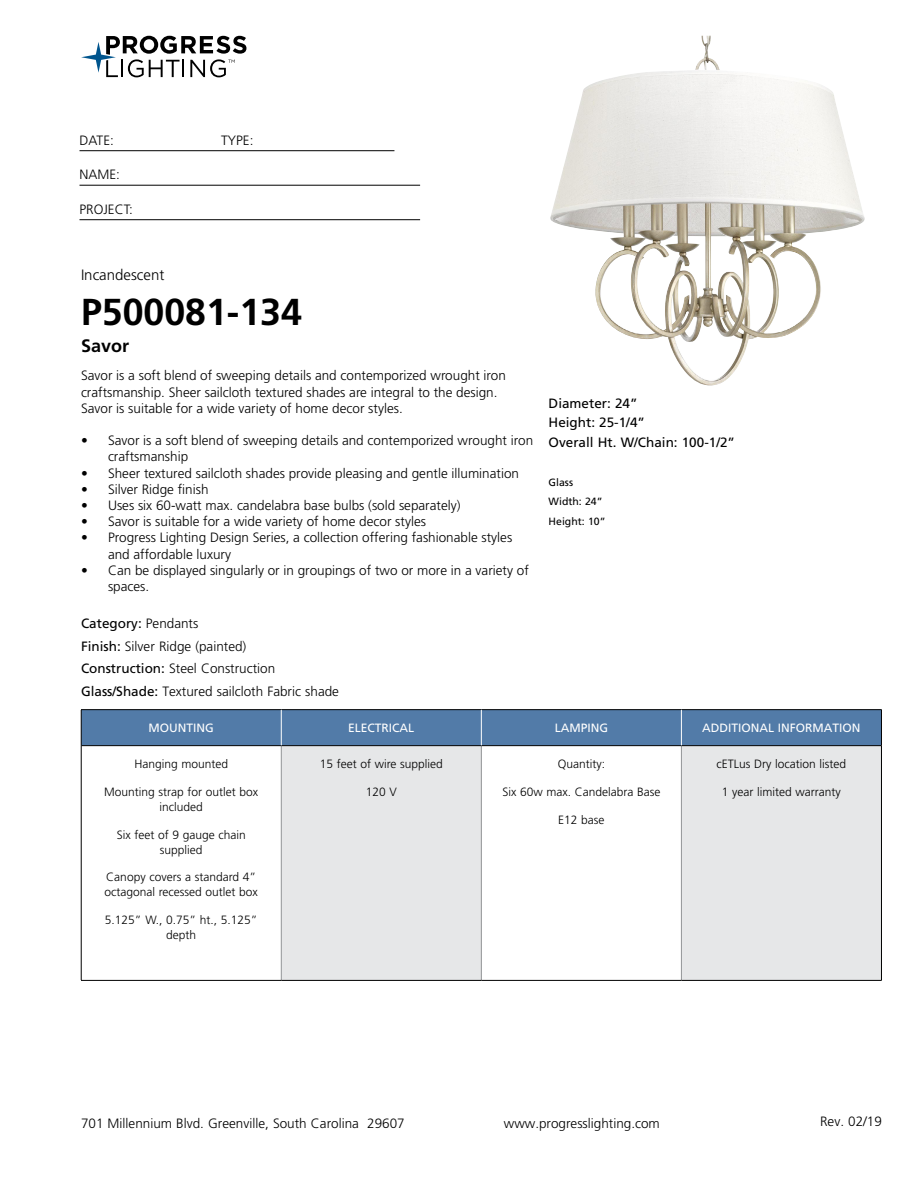
<style>
.page{position:relative;width:918px;height:1188px;background:#fff}
.page>*{position:absolute;margin:0;border:0;box-sizing:border-box;transform-origin:0 0}
.t1{font:700 37.5px "Frutiger LT Std";color:#000}
.t2{font:700 18px "Frutiger LT Std";color:#000}
.t3{font:300 15px "Frutiger LT Std";color:#000}
.t4{font:300 13.5px/16.2px "Frutiger LT Std";color:#000}
.t5{font:13.5px/19.5px "Frutiger LT Std";color:#000}
.t6{font:300 12px/15px "Frutiger LT Std";color:#000;text-align:center}
.t7{font:12px "Frutiger LT Std";color:#fff}
.t8{font:10.5px/19.5px "Frutiger LT Std";color:#000}
.s1{font-weight:400}
</style>
<div class="page">
<svg style="left:81px;top:36px;width:165px;height:41px"></svg>
<hr style="left:80px;top:150px;width:314px;height:1px;background:#000">
<hr style="left:80px;top:185px;width:340px;height:1px;background:#000">
<hr style="left:80px;top:219px;width:340px;height:1px;background:#000">
<div style="left:82px;top:710px;width:799px;height:35px;background:#527ba8"></div>
<div style="left:281px;top:746px;width:200px;height:234px;background:#e6e7e8"></div>
<div style="left:681px;top:746px;width:200px;height:234px;background:#e6e7e8"></div>
<hr style="left:281px;top:746px;width:1px;height:234px;background:#939598">
<hr style="left:481px;top:746px;width:1px;height:234px;background:#939598">
<hr style="left:681px;top:746px;width:1px;height:234px;background:#939598">
<hr style="left:81px;top:745px;width:200px;height:1px;background:#000">
<hr style="left:281px;top:745px;width:200px;height:1px;background:#000">
<hr style="left:481px;top:745px;width:200px;height:1px;background:#000">
<hr style="left:681px;top:745px;width:200px;height:1px;background:#000">
<hr style="left:81px;top:980px;width:200px;height:1px;background:#000">
<hr style="left:281px;top:980px;width:200px;height:1px;background:#000">
<hr style="left:481px;top:980px;width:200px;height:1px;background:#000">
<hr style="left:681px;top:980px;width:201px;height:1px;background:#000">
<hr style="left:81px;top:709px;width:200px;height:1px;background:#000">
<hr style="left:81px;top:710px;width:1px;height:36px;background:#000">
<hr style="left:281px;top:709px;width:200px;height:1px;background:#000">
<hr style="left:481px;top:709px;width:200px;height:1px;background:#000">
<hr style="left:681px;top:709px;width:201px;height:1px;background:#000">
<hr style="left:881px;top:710px;width:1px;height:36px;background:#000">
<hr style="left:81px;top:746px;width:1px;height:234px;background:#000">
<hr style="left:881px;top:746px;width:1px;height:234px;background:#000">
<hr style="left:281px;top:710px;width:1px;height:35px;background:#fff">
<hr style="left:681px;top:710px;width:1px;height:35px;background:#fff">
<hr style="left:481px;top:710px;width:1px;height:35px;background:#fff">
<img style="left:550px;top:36px;width:315px;height:349px">
<p class="t4" style="left:80px;top:132px;width:36px">DATE:</p>
<p class="t4" style="left:221px;top:132px;width:34px">TYPE:</p>
<p class="t4" style="left:79px;top:167px;width:42px">NAME:</p>
<p class="t4" style="left:79px;top:201px;width:55px">PROJECT:</p>
<p class="t3" style="left:81px;top:266px;width:85px">Incandescent</p>
<h1 class="t1" style="left:81px;top:290px;width:222px">P500081-134</h1>
<h2 class="t2" style="left:81px;top:335px;width:50px">Savor</h2>
<p class="t4" style="left:81px;top:368px;width:426px">Savor is a soft blend of sweeping details and contemporized wrought iron craftsmanship. Sheer sailcloth textured shades are integral to the design.<br>Savor is suitable for a wide variety of home decor styles.</p>
<p class="t4" style="left:108px;top:433px;width:427px;text-indent:-27px">• Savor is a soft blend of sweeping details and contemporized wrought iron craftsmanship</p>
<p class="t4" style="left:81px;top:465px;width:440px">• Sheer textured sailcloth shades provide pleasing and gentle illumination</p>
<p class="t4" style="left:81px;top:481px;width:129px">• Silver Ridge finish</p>
<p class="t4" style="left:81px;top:497px;width:381px">• Uses six 60-watt max. candelabra base bulbs (sold separately)</p>
<p class="t4" style="left:81px;top:514px;width:347px">• Savor is suitable for a wide variety of home decor styles</p>
<p class="t4" style="left:108px;top:530px;width:406px;text-indent:-27px">• Progress Lighting Design Series, a collection offering fashionable styles and affordable luxury</p>
<p class="t4" style="left:108px;top:562px;width:422px;text-indent:-27px">• Can be displayed singularly or in groupings of two or more in a variety of spaces.</p>
<p class="t4" style="left:81px;top:613px;width:260px;line-height:22.5px"><span class="s1">Category:</span> Pendants<br><span class="s1">Finish:</span> Silver Ridge (painted)<br><span class="s1">Construction:</span> Steel Construction <span class="s1">Glass/Shade:</span> Textured sailcloth Fabric shade</p>
<p class="t7" style="left:149px;top:721px;width:67px">MOUNTING</p>
<p class="t7" style="left:348px;top:721px;width:68px">ELECTRICAL</p>
<p class="t7" style="left:555px;top:721px;width:55px">LAMPING</p>
<p class="t7" style="left:702px;top:721px;width:160px">ADDITIONAL INFORMATION</p>
<p class="t6" style="left:134px;top:757px;width:95px">Hanging mounted</p>
<p class="t6" style="left:104px;top:784px;width:156px">Mounting strap for outlet box included</p>
<p class="t6" style="left:117px;top:827px;width:131px">Six feet of 9 gauge chain supplied</p>
<p class="t6" style="left:105px;top:870px;width:155px;text-align:left">Canopy covers a standard 4” octagonal recessed outlet box</p>
<p class="t6" style="left:105px;top:913px;width:154px">5.125” W., 0.75” ht., 5.125” depth</p>
<p class="t5" style="left:549px;top:393px;width:188px">Diameter: 24”<br>Height: 25-1/4”<br>Overall Ht. W/Chain: 100-1/2”</p>
<p class="t8" style="left:549px;top:472px;width:58px">Glass<br>Width: 24”<br>Height: 10”</p>
<p class="t6" style="left:320px;top:757px;width:125px">15 feet of wire supplied</p>
<p class="t6" style="left:366px;top:784px;width:33px">120 V</p>
<p class="t6" style="left:717px;top:757px;width:131px">cETLus Dry location listed</p>
<p class="t6" style="left:722px;top:784px;width:120px">1 year limited warranty</p>
<p class="t6" style="left:558px;top:757px;width:49px">Quantity:</p>
<p class="t6" style="left:502px;top:784px;width:160px">Six 60w max. Candelabra Base</p>
<p class="t6" style="left:558px;top:812px;width:48px">E12 base</p>
<p class="t4" style="left:81px;top:1115px;width:325px">701 Millennium Blvd. Greenville, South Carolina 29607</p>
<p class="t4" style="left:504px;top:1115px;width:158px">www.progresslighting.com</p>
<p class="t4" style="left:820px;top:1114px;width:63px">Rev. 02/19</p>
</div>
